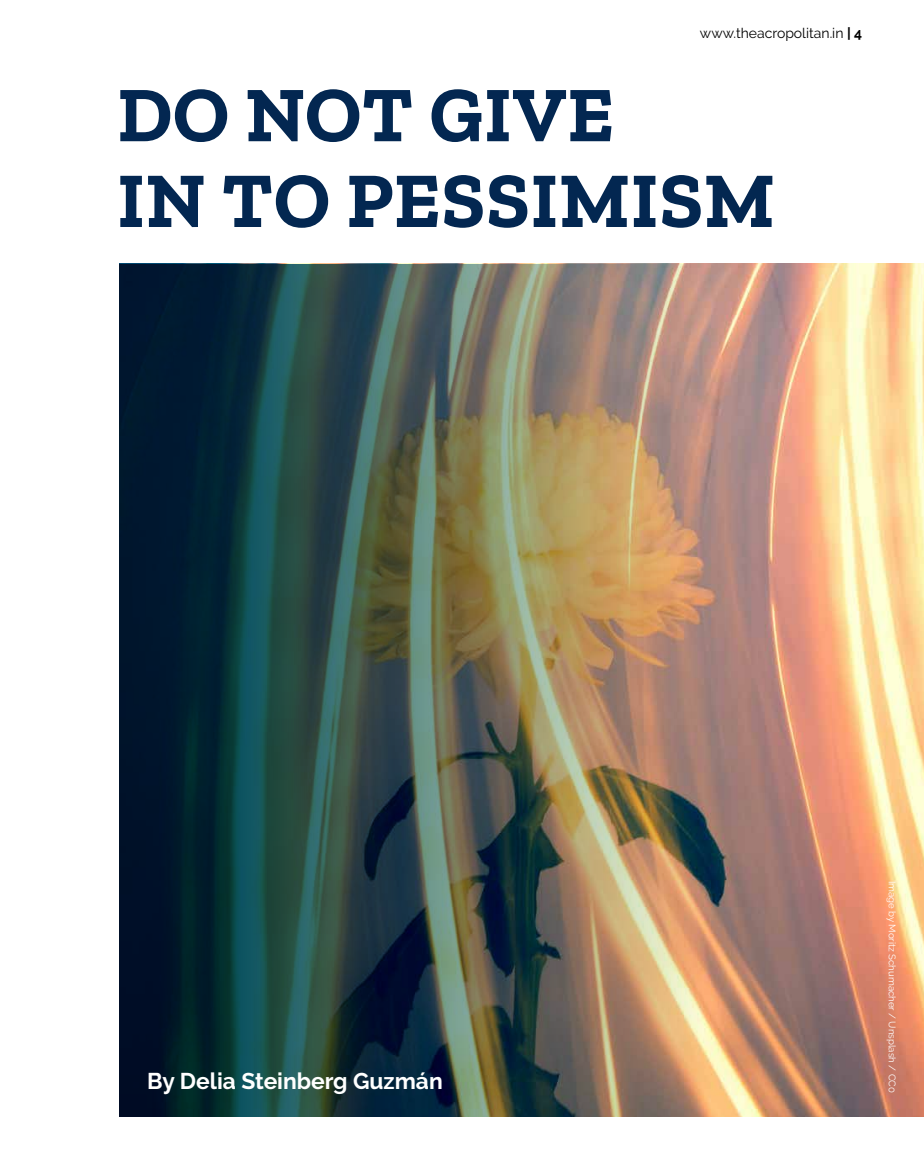
<style>
.page{position:relative;width:924px;height:1155px;background:#fff}
.page>*{position:absolute;margin:0;border:0;box-sizing:border-box;transform-origin:0 0}
.t1{font:700 78.75px/85.8px "Zilla Slab";letter-spacing:.01em;color:#032751}
.t2{font:700 22.75px "Raleway";color:#fff}
.t3{font:14px "Raleway";color:#000}
.t4{font:9.62px "Raleway";color:#fff}
.s1{font-weight:700}
</style>
<div class="page">
<img style="left:766px;top:264px;width:158px;height:852px">
<img style="left:119px;top:264px;width:647px;height:852px">
<h3 class="t3" style="left:700px;top:25px;width:164px">www.theacropolitan.in <span class="s1">| 4</span></h3>
<h1 class="t1" style="left:117px;top:72px;width:659px">DO NOT GIVE<br>IN TO PESSIMISM</h1>
<h2 class="t2" style="left:147px;top:1068px;width:297px">By Delia Steinberg Guzmán</h2>
<p class="t4" style="left:898px;top:881px;width:214px;rotate:90deg">Image by Moritz Schumacher / Unsplash / CC0</p>
</div>
